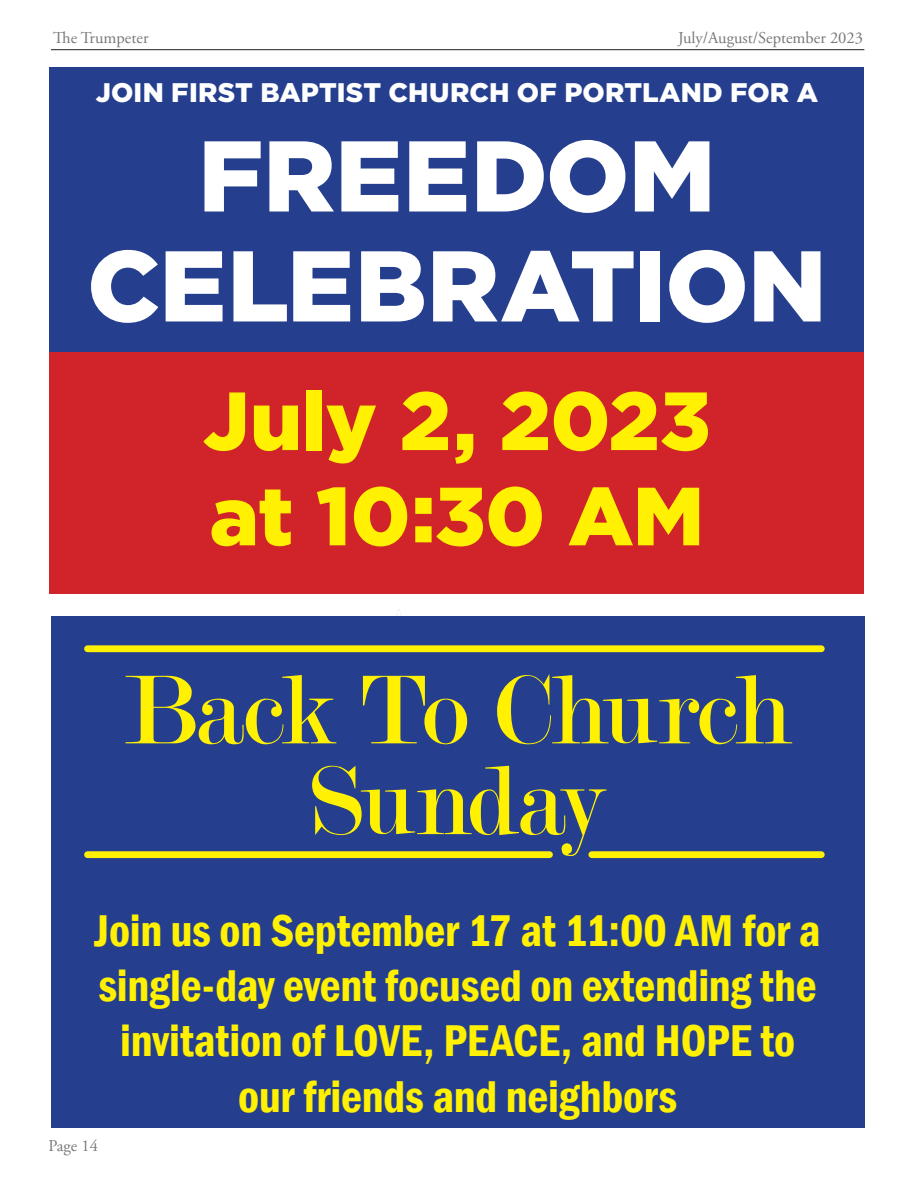
<style>
.page{position:relative;width:918px;height:1188px;background:#fff}
.page>*{position:absolute;margin:0;border:0;box-sizing:border-box;transform-origin:0 0}
.t1{font:104.7px/90.8px "Modern";letter-spacing:-.03em;color:#fff101;text-align:center}
.t2{font:900 100.2px/109.9px "Gotham";letter-spacing:-.005em;color:#fff;text-align:center}
.t3{font:900 82.35px/95.2px "Gotham";letter-spacing:-.01em;color:#fff101}
.t4{font:600 condensed 45.75px/55.2px "Franklin Gothic";letter-spacing:-.005em;color:#fff101;text-align:center}
.t5{font:900 26.85px "Gotham";letter-spacing:.005em;color:#fff}
.t6{font:16.5px "Adobe Garamond Pro";color:#76787b}
</style>
<div class="page">
<hr style="left:51px;top:49px;width:813px;height:1px;background:#231f20">
<div style="left:51px;top:616px;width:813px;height:512px;background:#253f8e"></div>
<div style="left:87px;top:851px;width:463px;height:7px;background:#fff101"></div>
<div style="left:88px;top:645px;width:733px;height:7px;background:#fff101"></div>
<div style="left:592px;top:851px;width:229px;height:7px;background:#fff101"></div>
<div style="left:50px;top:352px;width:814px;height:242px;background:#d1232a"></div>
<div style="left:50px;top:67px;width:814px;height:285px;background:#253f8e"></div>
<p class="t6" style="left:53px;top:27px;width:97px">The Trumpeter</p>
<p class="t6" style="left:678px;top:27px;width:187px">July/August/September 2023</p>
<p class="t5" style="left:96px;top:77px;width:724px">JOIN FIRST BAPTIST CHURCH OF PORTLAND FOR A</p>
<p class="t2" style="left:87px;top:119px;width:741px">FREEDOM<br>CELEBRATION</p>
<p class="t3" style="left:203px;top:371px;width:509px">July 2, 2023 at 10:30 AM</p>
<p class="t1" style="left:123px;top:666px;width:670px">Back To Church<br>Sunday</p>
<p class="t4" style="left:95px;top:902px;width:728px">Join us on September 17 at 11:00 AM for a single-day event focused on extending the invitation of LOVE, PEACE, and HOPE to our friends and neighbors</p>
<p class="t6" style="left:49px;top:1136px;width:51px">Page 14</p>
</div>
